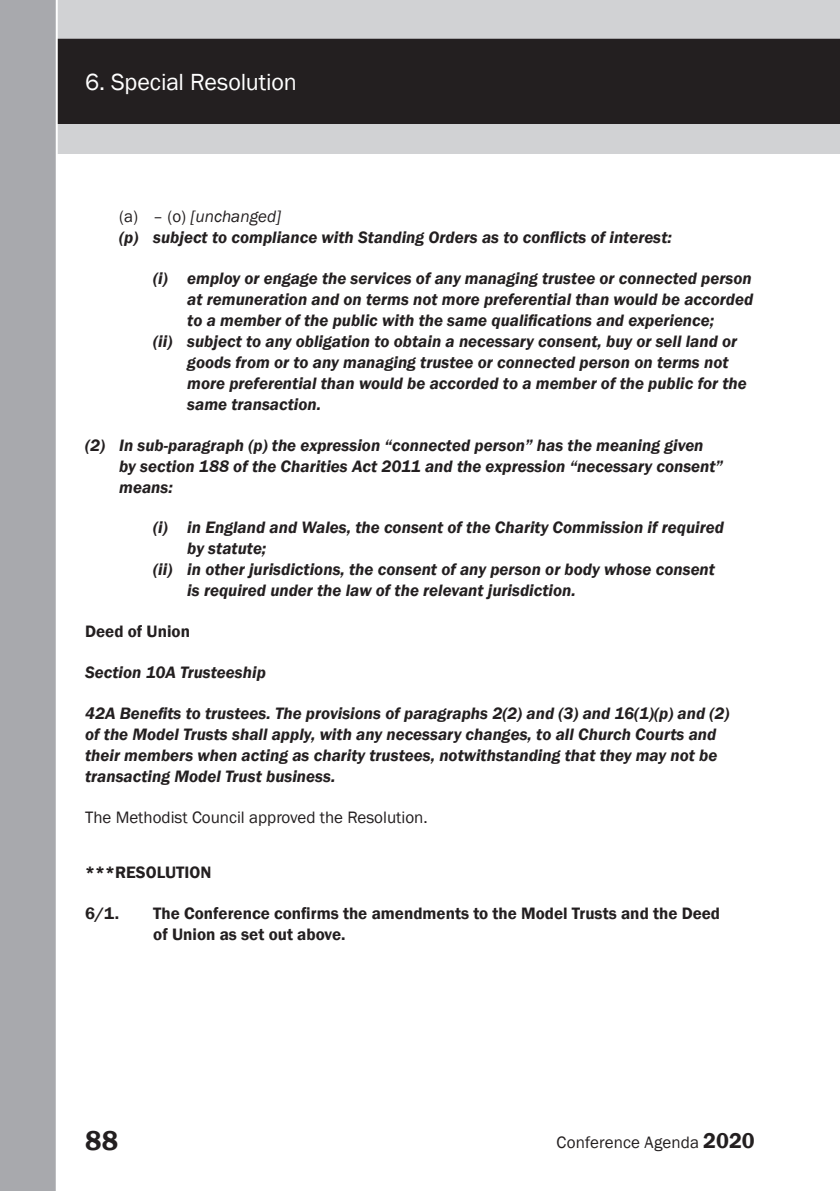
<style>
.page{position:relative;width:840px;height:1191px;background:#fff}
.page>*{position:absolute;margin:0;border:0;box-sizing:border-box;transform-origin:0 0}
.t1{font:600 28px "Franklin Gothic";color:#231f20}
.t2{font:24px "Franklin Gothic";letter-spacing:-.005em;color:#fff}
.t3{font:italic 600 17px/21px "Franklin Gothic";color:#231f20}
.t4{font:600 17px/21px "Franklin Gothic";color:#231f20}
.t5{font:17px "Franklin Gothic";color:#231f20}
.t6{font:italic 17px "Franklin Gothic";color:#231f20}
.s1{font-style:normal}
.s2{font-weight:600;font-size:22px}
</style>
<div class="page">
<div style="left:0;top:0;width:839px;height:154px;background:#d1d2d4"></div>
<div style="left:58px;top:39px;width:781px;height:85px;background:#231f20"></div>
<div style="left:0;top:0;width:58px;height:1191px;background:#a8a9ad"></div>
<h2 class="t2" style="left:85px;top:67px;width:213px">6. Special Resolution</h2>
<p class="t6" style="left:119px;top:205px;width:163px"><span class="s1">(a) – (o)</span> [unchanged]</p>
<p class="t3" style="left:119px;top:226px;width:554px">(p) subject to compliance with Standing Orders as to conflicts of interest:</p>
<p class="t3" style="left:187px;top:267px;width:567px;text-align:justify;text-indent:-34px">(i) employ or engage the services of any managing trustee or connected person at remuneration and on terms not more preferential than would be accorded to a member of the public with the same qualifications and experience;</p>
<p class="t3" style="left:187px;top:330px;width:560px;text-indent:-34px">(ii) subject to any obligation to obtain a necessary consent, buy or sell land or goods from or to any managing trustee or connected person on terms not more preferential than would be accorded to a member of the public for the same transaction.</p>
<p class="t3" style="left:119px;top:434px;width:605px;text-indent:-34px">(2) In sub-paragraph (p) the expression “connected person” has the meaning given by section 188 of the Charities Act 2011 and the expression “necessary consent” means:</p>
<p class="t3" style="left:187px;top:517px;width:537px;text-indent:-34px">(i) in England and Wales, the consent of the Charity Commission if required by statute;</p>
<p class="t3" style="left:187px;top:559px;width:529px;text-indent:-34px">(ii) in other jurisdictions, the consent of any person or body whose consent is required under the law of the relevant jurisdiction.</p>
<p class="t4" style="left:85px;top:621px;width:106px">Deed of Union</p>
<p class="t3" style="left:85px;top:662px;width:182px">Section 10A Trusteeship</p>
<p class="t3" style="left:85px;top:703px;width:645px">42A Benefits to trustees. The provisions of paragraphs 2(2) and (3) and 16(1)(p) and (2) of the Model Trusts shall apply, with any necessary changes, to all Church Courts and their members when acting as charity trustees, notwithstanding that they may not be transacting Model Trust business.</p>
<p class="t5" style="left:85px;top:806px;width:344px">The Methodist Council approved the Resolution.</p>
<p class="t4" style="left:85px;top:862px;width:128px">***RESOLUTION</p>
<p class="t4" style="left:85px;top:902px;width:36px">6/1.</p>
<p class="t4" style="left:153px;top:902px;width:568px">The Conference confirms the amendments to the Model Trusts and the Deed of Union as set out above.</p>
<h1 class="t1" style="left:85px;top:1123px;width:34px">88</h1>
<p class="t5" style="left:556px;top:1131px;width:200px">Conference Agenda <span class="s2">2020</span></p>
</div>
